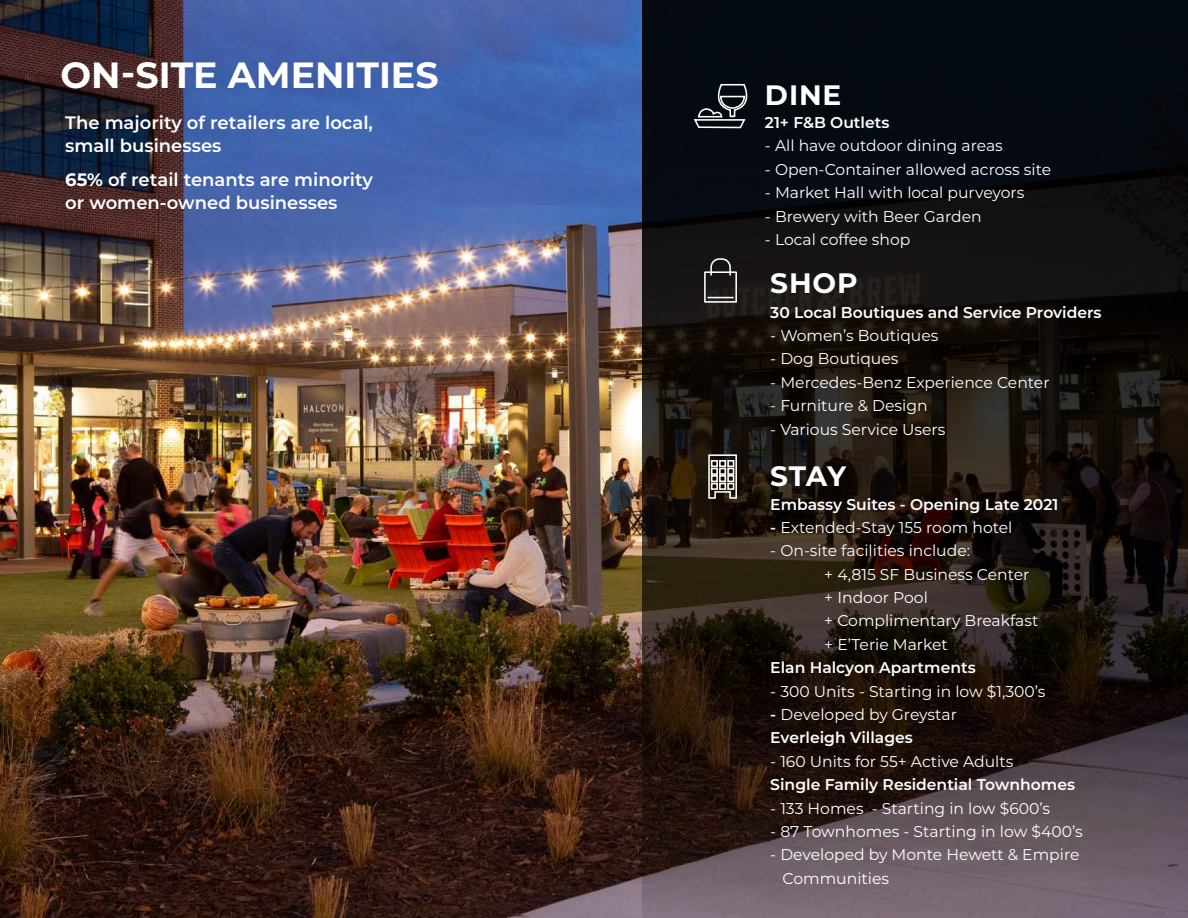
<style>
.page{position:relative;width:1188px;height:918px;background:#fff}
.page>*{position:absolute;margin:0;border:0;box-sizing:border-box;transform-origin:0 0}
.t1{font:700 36.45px "Montserrat";color:#fff}
.t2{font:700 28.05px "Montserrat";letter-spacing:.03em;color:#fff}
.t3{font:600 18px/22.5px "Montserrat";color:#fff}
.t4{font:15.6px/23.4px "Montserrat";color:#fff}
.t5{font:600 15.6px "Montserrat";color:#fff}
.s1{font-weight:700}
.s2{font-weight:600}
</style>
<div class="page">
<img style="left:0;top:0;width:643px;height:918px">
<svg style="left:643px;top:0;width:545px;height:918px;background:#211b1a"></svg>
<svg style="left:707px;top:454px;width:31px;height:46px"></svg>
<svg style="left:693px;top:13px;width:61px;height:116px;background:#161b22"></svg>
<div style="left:704px;top:271px;width:33px;height:32px;border:2px solid #fff"></div>
<svg style="left:710px;top:258px;width:22px;height:19px"></svg>
<svg style="left:708px;top:297px;width:25px;height:1px"></svg>
<h1 class="t1" style="left:60px;top:49px;width:380px">ON-SITE AMENITIES</h1>
<p class="t3" style="left:65px;top:111px;width:309px">The majority of retailers are local, small businesses</p>
<p class="t3" style="left:65px;top:168px;width:309px"><span class="s1">65%</span> of retail tenants are minority or women-owned businesses</p>
<h2 class="t2" style="left:765px;top:74px;width:78px">DINE</h2>
<p class="t5" style="left:765px;top:111px;width:126px">21+ F&amp;B Outlets</p>
<p class="t4" style="left:765px;top:134px;width:239px">- All have outdoor dining areas</p>
<p class="t4" style="left:765px;top:157px;width:288px">- Open-Container allowed across site</p>
<p class="t4" style="left:765px;top:180px;width:261px">- Market Hall with local purveyors</p>
<p class="t4" style="left:765px;top:204px;width:218px">- Brewery with Beer Garden</p>
<p class="t4" style="left:765px;top:227px;width:147px">- Local coffee shop</p>
<h2 class="t2" style="left:770px;top:263px;width:89px">SHOP</h2>
<p class="t5" style="left:770px;top:301px;width:333px">30 Local Boutiques and Service Providers</p>
<p class="t4" style="left:770px;top:323px;width:170px">- Women’s Boutiques</p>
<p class="t4" style="left:770px;top:347px;width:130px">- Dog Boutiques</p>
<p class="t4" style="left:770px;top:370px;width:281px">- Mercedes-Benz Experience Center</p>
<p class="t4" style="left:770px;top:393px;width:159px">- Furniture &amp; Design</p>
<p class="t4" style="left:770px;top:417px;width:177px">- Various Service Users</p>
<h2 class="t2" style="left:770px;top:456px;width:77px">STAY</h2>
<p class="t5" style="left:770px;top:493px;width:290px">Embassy Suites - Opening Late 2021</p>
<p class="t4" style="left:770px;top:515px;width:244px"><span class="s2">-</span> Extended-Stay 155 room hotel</p>
<p class="t4" style="left:824px;top:539px;width:216px;text-indent:-54px">- On-site facilities include:<br>+ 4,815 SF Business Center + Indoor Pool<br>+ Complimentary Breakfast + E’Terie Market</p>
<p class="t5" style="left:770px;top:657px;width:207px">Elan Halcyon Apartments</p>
<p class="t4" style="left:770px;top:679px;width:277px">- 300 Units - Starting in low $1,300’s</p>
<p class="t4" style="left:770px;top:702px;width:188px"><span class="s2">-</span> Developed by Greystar<br><span class="s2">Everleigh Villages</span></p>
<p class="t4" style="left:770px;top:749px;width:245px">- 160 Units for 55+ Active Adults</p>
<p class="t5" style="left:770px;top:774px;width:306px">Single Family Residential Townhomes</p>
<p class="t4" style="left:770px;top:796px;width:281px">- 133 Homes - Starting in low $600’s</p>
<p class="t4" style="left:770px;top:819px;width:314px">- 87 Townhomes - Starting in low $400’s</p>
<p class="t4" style="left:783px;top:843px;width:298px;text-indent:-12px">- Developed by Monte Hewett &amp; Empire<br>Communities</p>
</div>
